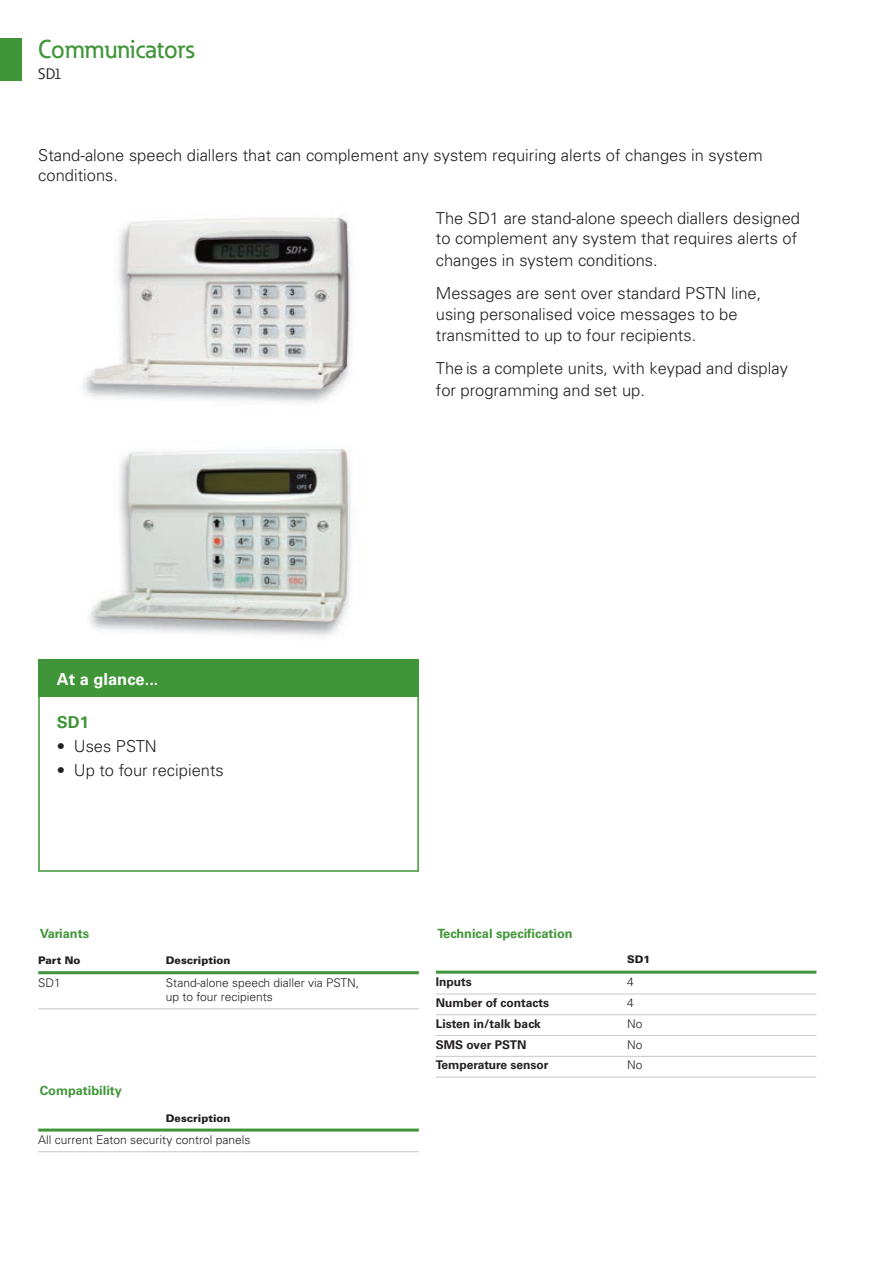
<style>
.page{position:relative;width:893px;height:1263px;background:#fff}
.page>*{position:absolute;margin:0;border:0;box-sizing:border-box;transform-origin:0 0}
.t1{font:500 25.5px "Eaton";color:#3f9537}
.t2{font:300 16.5px/21.1px "Univers LT Std";color:#231f20}
.t3{font:700 16.5px "Univers LT Std";color:#fff}
.t4{font:700 16.5px "Univers LT Std";color:#3f9537}
.t5{font:15px "Eaton";color:#231f20}
.t6{font:700 12.75px "Univers LT Std";color:#3f9537}
.t7{font:300 12px/14.4px "Univers LT Std";color:#231f20}
.t8{font:700 12px "Univers LT Std";color:#231f20}
.t9{font:900 10.5px "Univers LT Std";color:#231f20}
</style>
<div class="page">
<div style="left:0;top:38px;width:21px;height:43px;background:#3f9537"></div>
<hr style="left:38px;top:1128px;width:381px;height:3px;background:#3f9537">
<hr style="left:38px;top:1151px;width:381px;height:1px;background:#c7c7cc">
<hr style="left:38px;top:971px;width:381px;height:3px;background:#3f9537">
<hr style="left:38px;top:1008px;width:381px;height:1px;background:#c7c7cc">
<hr style="left:436px;top:971px;width:380px;height:3px;background:#3f9537">
<hr style="left:436px;top:993px;width:380px;height:1px;background:#c7c7cc">
<hr style="left:436px;top:1014px;width:380px;height:1px;background:#c7c7cc">
<hr style="left:436px;top:1035px;width:380px;height:1px;background:#c7c7cc">
<hr style="left:436px;top:1056px;width:380px;height:1px;background:#c7c7cc">
<hr style="left:436px;top:1077px;width:380px;height:1px;background:#c7c7cc">
<div style="left:38px;top:659px;width:381px;height:51px;background:#3f9537"></div>
<img style="left:83px;top:215px;width:268px;height:187px">
<img style="left:89px;top:449px;width:262px;height:187px">
<div style="left:38px;top:697px;width:381px;height:13px;background:#fff"></div>
<div style="left:38px;top:659px;width:381px;height:213px;border:2px solid #3f9537"></div>
<h1 class="t1" style="left:38px;top:40px;width:158px">Communicators</h1>
<p class="t5" style="left:38px;top:68px;width:25px">SD1</p>
<p class="t2" style="left:38px;top:146px;width:726px;line-height:20.1px">Stand-alone speech diallers that can complement any system requiring alerts of changes in system conditions.</p>
<p class="t2" style="left:436px;top:209px;width:366px">The SD1 are stand-alone speech diallers designed to complement any system that requires alerts of changes in system conditions.</p>
<p class="t2" style="left:436px;top:284px;width:327px">Messages are sent over standard PSTN line, using personalised voice messages to be transmitted to up to four recipients.</p>
<p class="t2" style="left:436px;top:359px;width:354px;line-height:21.6px">The is a complete units, with keypad and display for programming and set up.</p>
<p class="t3" style="left:57px;top:673px;width:103px">At a glance...</p>
<p class="t4" style="left:57px;top:716px;width:34px">SD1</p>
<p class="t2" style="left:57px;top:737px;width:102px">• Uses PSTN</p>
<p class="t2" style="left:57px;top:761px;width:169px">• Up to four recipients</p>
<p class="t6" style="left:40px;top:928px;width:51px">Variants</p>
<p class="t9" style="left:38px;top:957px;width:44px">Part No</p>
<p class="t9" style="left:166px;top:957px;width:66px">Description</p>
<p class="t7" style="left:38px;top:976px;width:24px">SD1</p>
<p class="t7" style="left:166px;top:976px;width:195px">Stand-alone speech dialler via PSTN, up to four recipients</p>
<p class="t6" style="left:40px;top:1086px;width:84px">Compatibility</p>
<p class="t9" style="left:166px;top:1114px;width:66px">Description</p>
<p class="t7" style="left:38px;top:1134px;width:214px">All current Eaton security control panels</p>
<p class="t6" style="left:437px;top:928px;width:137px">Technical specification</p>
<p class="t9" style="left:627px;top:956px;width:25px">SD1</p>
<p class="t8" style="left:436px;top:978px;width:37px">Inputs</p>
<p class="t7" style="left:627px;top:976px;width:8px">4</p>
<p class="t8" style="left:436px;top:998px;width:115px">Number of contacts</p>
<p class="t7" style="left:627px;top:997px;width:8px">4</p>
<p class="t8" style="left:436px;top:1019px;width:106px">Listen in/talk back</p>
<p class="t7" style="left:627px;top:1017px;width:17px">No</p>
<p class="t8" style="left:436px;top:1040px;width:92px">SMS over PSTN</p>
<p class="t7" style="left:627px;top:1038px;width:17px">No</p>
<p class="t8" style="left:436px;top:1061px;width:114px">Temperature sensor</p>
<p class="t7" style="left:627px;top:1059px;width:17px">No</p>
</div>
